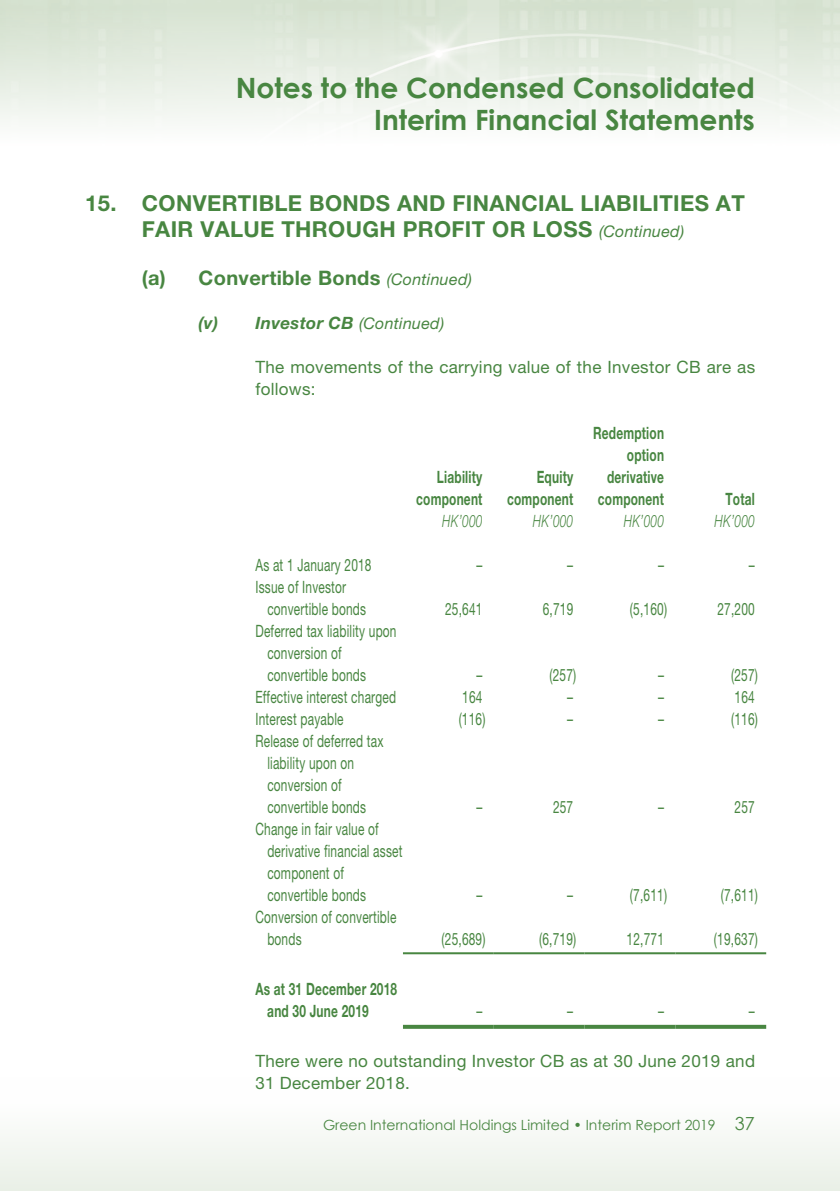
<style>
.page{position:relative;width:840px;height:1191px;background:#fff}
.page>*{position:absolute;margin:0;border:0;box-sizing:border-box;transform-origin:0 0}
.t1{font:700 28px/32px "Century Gothic";color:#488641;text-align:right}
.t2{font:700 22px/26px "Helvetica Neue LT Std";letter-spacing:.015em;color:#488641;text-align:center}
.t3{font:700 20px "Helvetica Neue LT Std";letter-spacing:.015em;color:#488641}
.t4{font:17px/22px "Helvetica Neue LT Std";letter-spacing:.015em;color:#488641;scale:.7 1}
.t5{font:17px/22px "Helvetica Neue LT Std";letter-spacing:.015em;color:#488641}
.t6{font:700 17px/22px "Helvetica Neue LT Std";letter-spacing:.015em;color:#488641;text-align:right;scale:.7 1}
.t7{font:italic 700 17px "Helvetica Neue LT Std";letter-spacing:.015em;color:#488641}
.t8{font:italic 300 17px "Helvetica Neue LT Std";letter-spacing:.015em;color:#488641;scale:.7 1}
.t9{font:14px "Century Gothic";color:#488641}
.s1{font-weight:400;font-style:italic;font-size:16px}
.s2{font-weight:400;font-size:16px}
.s3{font-size:18px}
</style>
<div class="page">
<img style="left:0;top:0;width:839px;height:1029px">
<div style="left:0;top:1077px;width:839px;height:114px;background:linear-gradient(to right,#f6f8f5,#f6f8f5)"></div>
<hr style="left:403px;top:952px;width:90px;height:2px;background:#488641">
<hr style="left:493px;top:952px;width:91px;height:2px;background:#488641">
<hr style="left:584px;top:952px;width:91px;height:2px;background:#488641">
<hr style="left:675px;top:952px;width:90px;height:2px;background:#488641">
<svg style="left:403px;top:1024px;width:90px;height:4px"></svg>
<svg style="left:493px;top:1024px;width:91px;height:4px"></svg>
<svg style="left:584px;top:1024px;width:91px;height:4px"></svg>
<svg style="left:675px;top:1024px;width:90px;height:4px"></svg>
<h1 class="t1" style="left:235px;top:70px;width:520px">Notes to the Condensed Consolidated<br>Interim Financial Statements</h1>
<p class="t2" style="left:85px;top:190px;width:660px">15. CONVERTIBLE BONDS AND FINANCIAL LIABILITIES AT<br>FAIR VALUE THROUGH PROFIT OR LOSS <span class="s1">(Continued)</span></p>
<p class="t3" style="left:142px;top:266px;width:331px">(a) Convertible Bonds <span class="s1">(Continued)</span></p>
<p class="t7" style="left:198px;top:312px;width:247px">(v) Investor CB <span class="s2">(Continued)</span></p>
<p class="t5" style="left:255px;top:356px;width:501px">The movements of the carrying value of the Investor CB are as follows:</p>
<p class="t6" style="left:416px;top:466px;width:96px">Liability component</p>
<p class="t6" style="left:506px;top:466px;width:96px">Equity component</p>
<p class="t6" style="left:592px;top:422px;width:103px">Redemption option derivative component</p>
<p class="t6" style="left:725px;top:488px;width:44px">Total</p>
<p class="t8" style="left:442px;top:511px;width:59px">HK’000</p>
<p class="t8" style="left:532px;top:511px;width:59px">HK’000</p>
<p class="t8" style="left:623px;top:511px;width:59px">HK’000</p>
<p class="t8" style="left:714px;top:511px;width:59px">HK’000</p>
<p class="t4" style="left:255px;top:554px;width:167px">As at 1 January 2018</p>
<p class="t4" style="left:476px;top:554px;width:10px">–</p>
<p class="t4" style="left:567px;top:554px;width:10px">–</p>
<p class="t4" style="left:657px;top:554px;width:10px">–</p>
<p class="t4" style="left:748px;top:554px;width:10px">–</p>
<p class="t4" style="left:267px;top:576px;width:142px;text-indent:-12px">Issue of Investor convertible bonds</p>
<p class="t4" style="left:445px;top:598px;width:55px">25,641</p>
<p class="t4" style="left:542px;top:598px;width:45px">6,719</p>
<p class="t4" style="left:629px;top:598px;width:55px">(5,160)</p>
<p class="t4" style="left:717px;top:598px;width:55px">27,200</p>
<p class="t4" style="left:267px;top:620px;width:186px;text-indent:-12px">Deferred tax liability upon conversion of convertible bonds</p>
<p class="t4" style="left:476px;top:664px;width:10px">–</p>
<p class="t4" style="left:549px;top:664px;width:40px">(257)</p>
<p class="t4" style="left:657px;top:664px;width:10px">–</p>
<p class="t4" style="left:730px;top:664px;width:40px">(257)</p>
<p class="t4" style="left:255px;top:686px;width:202px">Effective interest charged</p>
<p class="t4" style="left:462px;top:686px;width:30px">164</p>
<p class="t4" style="left:567px;top:686px;width:10px">–</p>
<p class="t4" style="left:657px;top:686px;width:10px">–</p>
<p class="t4" style="left:734px;top:686px;width:30px">164</p>
<p class="t4" style="left:255px;top:708px;width:127px">Interest payable</p>
<p class="t4" style="left:458px;top:708px;width:40px">(116)</p>
<p class="t4" style="left:567px;top:708px;width:10px">–</p>
<p class="t4" style="left:657px;top:708px;width:10px">–</p>
<p class="t4" style="left:730px;top:708px;width:40px">(116)</p>
<p class="t4" style="left:267px;top:730px;width:167px;text-indent:-12px">Release of deferred tax liability upon on conversion of convertible bonds</p>
<p class="t4" style="left:476px;top:796px;width:10px">–</p>
<p class="t4" style="left:552px;top:796px;width:30px">257</p>
<p class="t4" style="left:657px;top:796px;width:10px">–</p>
<p class="t4" style="left:734px;top:796px;width:30px">257</p>
<p class="t4" style="left:267px;top:818px;width:194px;text-indent:-12px">Change in fair value of derivative financial asset component of convertible bonds</p>
<p class="t4" style="left:267px;top:906px;width:186px;text-indent:-12px">Conversion of convertible bonds</p>
<p class="t6" style="left:267px;top:978px;width:187px;text-align:left;text-indent:-12px">As at 31 December 2018 and 30 June 2019</p>
<p class="t4" style="left:476px;top:884px;width:10px">–</p>
<p class="t4" style="left:567px;top:884px;width:10px">–</p>
<p class="t4" style="left:629px;top:884px;width:55px">(7,611)</p>
<p class="t4" style="left:720px;top:884px;width:55px">(7,611)</p>
<p class="t4" style="left:441px;top:928px;width:64px">(25,689)</p>
<p class="t4" style="left:539px;top:928px;width:55px">(6,719)</p>
<p class="t4" style="left:626px;top:928px;width:55px">12,771</p>
<p class="t4" style="left:713px;top:928px;width:64px">(19,637)</p>
<p class="t4" style="left:476px;top:1000px;width:10px">–</p>
<p class="t4" style="left:567px;top:1000px;width:10px">–</p>
<p class="t4" style="left:657px;top:1000px;width:10px">–</p>
<p class="t4" style="left:748px;top:1000px;width:10px">–</p>
<p class="t5" style="left:255px;top:1049px;width:501px">There were no outstanding Investor CB as at 30 June 2019 and<br>31 December 2018.</p>
<p class="t9" style="left:323px;top:1115px;width:433px">Green International Holdings Limited • Interim Report 2019 <span class="s3">37</span></p>
</div>
